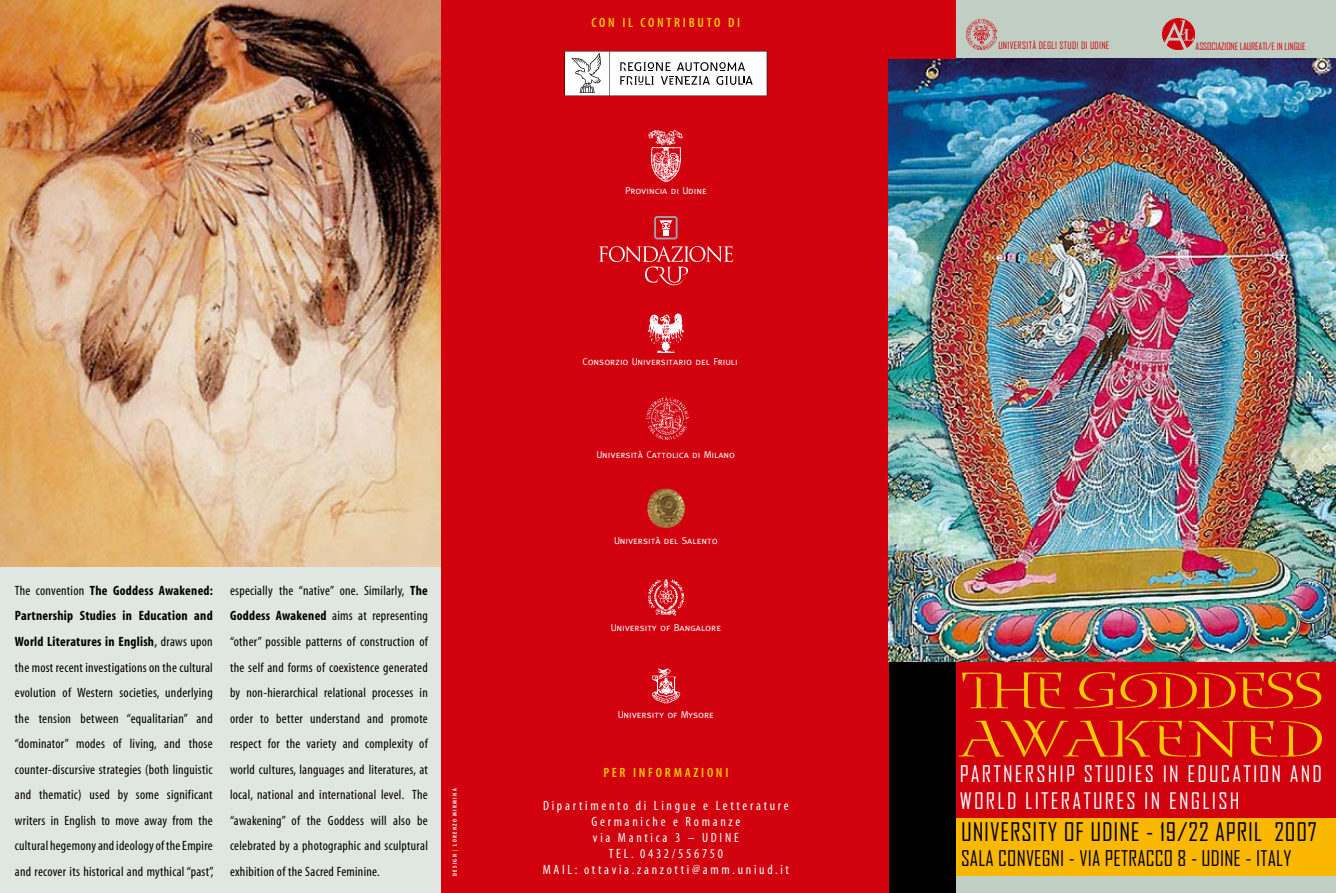
<style>
.page{position:relative;width:1336px;height:893px;background:#fff}
.page>*{position:absolute;margin:0;border:0;box-sizing:border-box;transform-origin:0 0}
.t1{font:49.5px/48.3px "Blue Island";letter-spacing:-.04em;color:#fdca00;scale:1.11 1}
.t2{font:24.6px "Agency FB";letter-spacing:.035em;color:#000}
.t3{font:21.9px/26.2px "Agency FB";letter-spacing:.1em;color:#fff}
.t4{font:20.7px "Agency FB";letter-spacing:.01em;color:#000}
.t5{font:condensed 13.5px/25.5px "Myriad";letter-spacing:.02em;color:#000;text-align:justify}
.t6{font:condensed 13.5px/16.2px "Myriad";letter-spacing:.2em;color:#fff;text-align:center}
.t7{font:600 condensed 13.5px "Myriad";letter-spacing:.2em;color:#fdca00}
.t8{font:10.05px "Meta Caps";color:#fff}
.t9{font:9.75px "Agency FB";letter-spacing:-.01em;color:#d1010e}
.t10{font:9.75px "Agency FB";letter-spacing:.03em;color:#d1010e}
.t11{font:700 condensed 6px "Myriad";letter-spacing:.22em;color:#fff}
.s1{font-weight:700}
.s2{font-stretch:normal}
.s3{color:#fdca00}
</style>
<div class="page">
<div style="left:0;top:554px;width:442px;height:339px;background:#e0e6e1"></div>
<img style="left:0;top:0;width:442px;height:567px">
<div style="left:955px;top:876px;width:380px;height:17px;background:#c1cec3"></div>
<div style="left:955px;top:0;width:380px;height:59px;background:#c1cec3"></div>
<div style="left:442px;top:0;width:453px;height:893px;background:#d1010e"></div>
<img style="left:888px;top:59px;width:447px;height:603px">
<div style="left:891px;top:806px;width:444px;height:70px;background:#f9b700"></div>
<div style="left:891px;top:662px;width:444px;height:156px;background:#d1010e"></div>
<div style="left:888px;top:0;width:67px;height:59px;background:#d1010e"></div>
<div style="left:888px;top:662px;width:67px;height:231px;background:#000"></div>
<img style="left:966px;top:20px;width:30px;height:29px">
<img style="left:1162px;top:19px;width:31px;height:31px">
<img style="left:648px;top:130px;width:35px;height:53px">
<svg style="left:599px;top:246px;width:133px;height:39px"></svg>
<svg style="left:654px;top:216px;width:23px;height:23px"></svg>
<img style="left:646px;top:397px;width:42px;height:42px">
<img style="left:647px;top:488px;width:38px;height:40px;border-radius:50%">
<svg style="left:564px;top:51px;width:203px;height:45px;background:#dfdede"></svg>
<img style="left:647px;top:313px;width:37px;height:40px">
<img style="left:648px;top:579px;width:36px;height:36px">
<img style="left:652px;top:668px;width:28px;height:35px">
<p class="t5" style="left:15px;top:578px;width:200px">The convention <span class="s1">The Goddess Awakened:<br>Partnership Studies in Education and World Literatures in English</span><span class="s2">,</span> draws upon the most recent investigations on the cultural evolution of Western societies, underlying the tension between “equalitarian” and “dominator” modes of living, and those counter-discursive strategies (both linguistic and thematic) used by some significant writers in English to move away from the cultural hegemony and ideology of the Empire and recover its historical and mythical “past”,</p>
<p class="t5" style="left:230px;top:578px;width:199px">especially the “native” one. Similarly, <span class="s1">The Goddess Awakened</span> aims at representing “other” possible patterns of construction of the self and forms of coexistence generated by non-hierarchical relational processes in order to better understand and promote respect for the variety and complexity of world cultures, languages and literatures, at local, national and international level. The “awakening” of the Goddess will also be celebrated by a photographic and sculptural exhibition of the Sacred Feminine.</p>
<p class="t11" style="left:452px;top:876px;width:89px;rotate:-90deg">design <span class="s3">|</span> l orenzo mirmina</p>
<p class="t7" style="left:591px;top:16px;width:150px">CON IL CONTRIBUTO DI</p>
<p class="t8" style="left:625px;top:185px;width:83px">Provincia di Udine</p>
<p class="t8" style="left:582px;top:355px;width:157px">Consorzio Universitario del Friuli</p>
<p class="t8" style="left:596px;top:449px;width:140px">Università Cattolica di Milano</p>
<p class="t8" style="left:614px;top:535px;width:105px">Università del Salento</p>
<p class="t8" style="left:610px;top:621px;width:112px">University of Bangalore</p>
<p class="t8" style="left:617px;top:709px;width:98px">University of Mysore</p>
<p class="t7" style="left:603px;top:766px;width:126px">PER INFORMAZIONI</p>
<p class="t6" style="left:542px;top:797px;width:248px">Dipartimento di Lingue e Letterature<br>Germaniche e Romanze<br>via Mantica 3 – UDINE<br>TEL. 0432/556750<br>MAIL: ottavia.zanzotti@amm.uniud.it</p>
<p class="t10" style="left:998px;top:39px;width:112px">UNIVERSITÀ DEGLI STUDI DI UDINE</p>
<p class="t9" style="left:1195px;top:40px;width:111px">ASSOCIAZIONE LAUREATI/E IN LINGUE</p>
<h1 class="t1" style="left:959px;top:667px;width:330px">The GODDESS<br>AWAKENED</h1>
<h3 class="t3" style="left:959px;top:760px;width:363px">PARTNERSHIP STUDIES IN EDUCATION AND<br>WORLD LITERATURES IN ENGLISH</h3>
<h2 class="t2" style="left:960px;top:817px;width:357px">UNIVERSITY OF UDINE - 19/22 APRIL 2007</h2>
<h3 class="t4" style="left:960px;top:846px;width:332px">SALA CONVEGNI - VIA PETRACCO 8 - UDINE - ITALY</h3>
</div>
